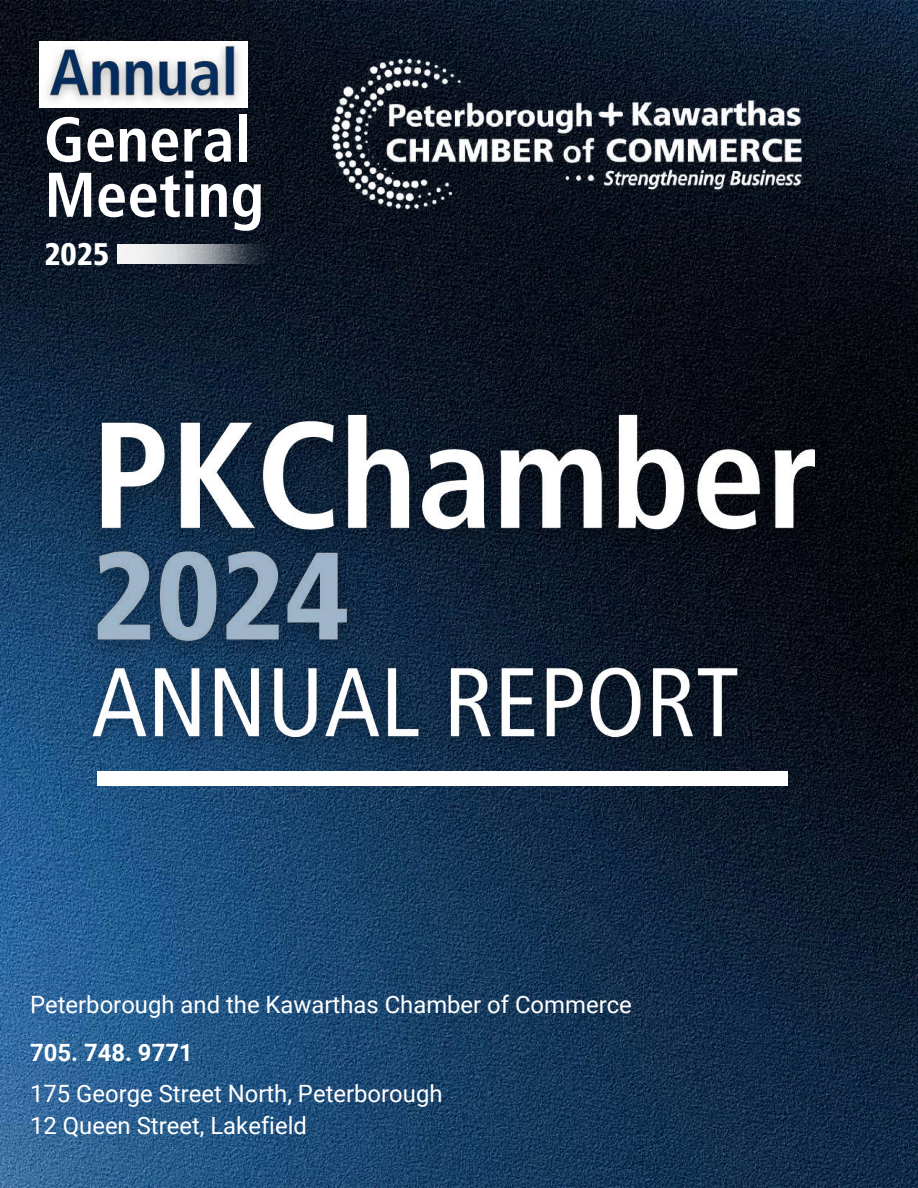
<style>
.page{position:relative;width:918px;height:1188px;background:#fff}
.page>*{position:absolute;margin:0;border:0;box-sizing:border-box;transform-origin:0 0}
.t1{font:700 condensed 63.15px/55.2px "Frutiger LT Std";color:#fff}
.t2{font:900 condensed 31.2px "Frutiger LT Std";color:#fff}
.t3{font:23.85px/32.8px "Roboto";color:#fff}
.t4{font:700 23.85px "Roboto";color:#fff}
</style>
<div class="page">
<img style="left:0;top:0;width:918px;height:1188px">
<img style="left:117px;top:245px;width:133px;height:19px">
<img style="left:33px;top:33px;width:217px;height:82px">
<div style="left:97px;top:771px;width:691px;height:14px;background:#fff"></div>
<img style="left:63px;top:383px;width:790px;height:192px">
<img style="left:66px;top:523px;width:313px;height:155px">
<img style="left:67px;top:645px;width:696px;height:121px">
<img style="left:250px;top:0;width:639px;height:380px">
<h1 class="t1" style="left:44px;top:118px;width:222px">General<br>Meeting</h1>
<h2 class="t2" style="left:44px;top:241px;width:66px">2025</h2>
<p class="t3" style="left:30px;top:989px;width:603px">Peterborough and the Kawarthas Chamber of Commerce</p>
<p class="t4" style="left:30px;top:1039px;width:164px">705. 748. 9771</p>
<p class="t3" style="left:30px;top:1077px;width:414px">175 George Street North, Peterborough<br>12 Queen Street, Lakefield</p>
</div>
